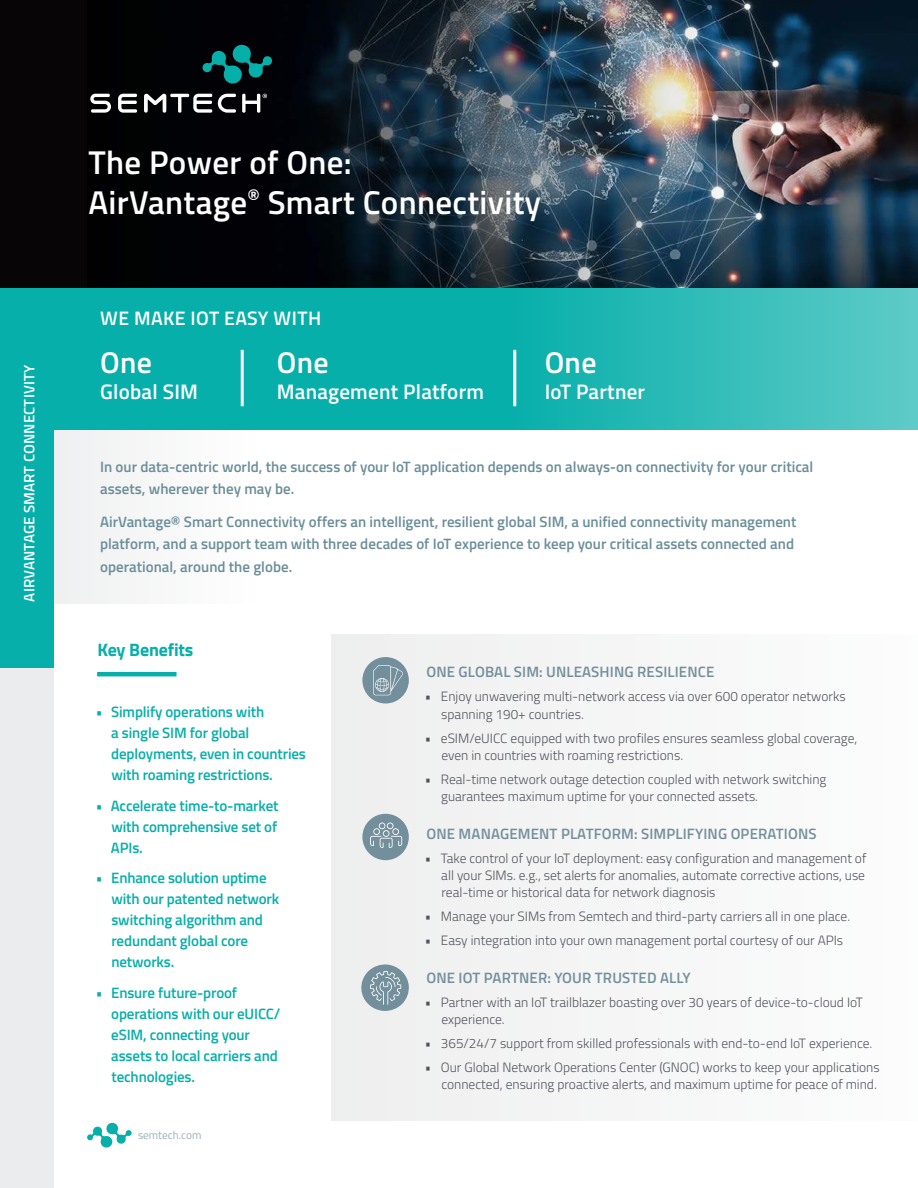
<style>
.page{position:relative;width:918px;height:1188px;background:#fff}
.page>*{position:absolute;margin:0;border:0;box-sizing:border-box;transform-origin:0 0}
.t1{font:600 33px/40.5px "Titillium Web";letter-spacing:.01em;color:#fff}
.t2{font:600 30px "Titillium Web";letter-spacing:.01em;color:#fff}
.t3{font:600 21px "Titillium Web";letter-spacing:.01em;color:#fff}
.t4{font:600 19.5px "Titillium Web";letter-spacing:.02em;color:#fff}
.t5{font:700 18px "Titillium Web";letter-spacing:-.01em;color:#07afaa}
.t6{font:600 15px/22.5px "Titillium Web";color:#6b8e9a}
.t7{font:600 15px/21px "Titillium Web";letter-spacing:-.01em;color:#07afaa}
.t8{font:600 15px "Titillium Web";letter-spacing:.01em;color:#738f9b}
.t9{font:600 15px "Titillium Web";letter-spacing:.01em;color:#fff}
.t10{font:300 13.5px/17.2px "Titillium Web";color:#52555b}
.t11{font:11.25px "Titillium Web";color:#99b1b9}
</style>
<div class="page">
<div style="left:0;top:240px;width:54px;height:948px;background:#ebeced"></div>
<div style="left:0;top:401px;width:255px;height:203px;background:#f6f7f7"></div>
<svg style="left:54px;top:287px;width:864px;height:143px;fill:#07afaa"></svg>
<div style="left:0;top:284px;width:54px;height:383px;background:#07afaa"></div>
<div style="left:0;top:0;width:918px;height:287px;background:#070506"></div>
<img style="left:94px;top:0;width:824px;height:287px">
<svg style="left:202px;top:43px;width:71px;height:42px"></svg>
<svg style="left:90px;top:94px;width:21px;height:19px"></svg>
<svg style="left:218px;top:94px;width:18px;height:19px"></svg>
<svg style="left:118px;top:94px;width:19px;height:19px"></svg>
<svg style="left:242px;top:94px;width:25px;height:19px"></svg>
<svg style="left:144px;top:93px;width:68px;height:20px"></svg>
<svg style="left:87px;top:1122px;width:45px;height:26px"></svg>
<hr style="left:97px;top:672px;width:80px;height:4px;background:#07afaa">
<div style="left:332px;top:634px;width:586px;height:486px;background:#f5f5f5"></div>
<hr style="left:241px;top:350px;width:3px;height:56px;background:#fff">
<hr style="left:513px;top:350px;width:3px;height:56px;background:#fff">
<svg style="left:361px;top:964px;width:48px;height:47px"></svg>
<div style="left:362px;top:657px;width:47px;height:47px;background:#738f9b;border-radius:50%"></div>
<svg style="left:373px;top:665px;width:30px;height:30px"></svg>
<div style="left:362px;top:814px;width:47px;height:46px;background:#738f9b;border-radius:50%"></div>
<svg style="left:370px;top:823px;width:32px;height:25px"></svg>
<p class="t9" style="left:18px;top:602px;width:238px;rotate:-90deg">AIRVANTAGE SMART CONNECTIVITY</p>
<h1 class="t1" style="left:88px;top:140px;width:454px">The Power of One:<br>AirVantage<sup>®</sup> Smart Connectivity</h1>
<h3 class="t4" style="left:100px;top:304px;width:222px">WE MAKE IOT EASY WITH</h3>
<h2 class="t2" style="left:100px;top:340px;width:53px">One</h2>
<h3 class="t3" style="left:100px;top:376px;width:99px">Global SIM</h3>
<h2 class="t2" style="left:277px;top:340px;width:53px">One</h2>
<h3 class="t3" style="left:277px;top:376px;width:209px">Management Platform</h3>
<h2 class="t2" style="left:545px;top:340px;width:53px">One</h2>
<h3 class="t3" style="left:545px;top:376px;width:102px">IoT Partner</h3>
<p class="t6" style="left:100px;top:455px;width:715px">In our data-centric world, the success of your IoT application depends on always-on connectivity for your critical assets, wherever they may be.</p>
<p class="t6" style="left:100px;top:509px;width:698px">AirVantage® Smart Connectivity offers an intelligent, resilient global SIM, a unified connectivity management platform, and a support team with three decades of IoT experience to keep your critical assets connected and operational, around the globe.</p>
<h3 class="t5" style="left:98px;top:636px;width:97px">Key Benefits</h3>
<p class="t7" style="left:111px;top:701px;width:196px;text-indent:-15px">• Simplify operations with<br>a single SIM for global deployments, even in countries with roaming restrictions.</p>
<p class="t7" style="left:111px;top:794px;width:169px;text-align:justify;text-indent:-15px">• Accelerate time-to-market with comprehensive set of APIs.</p>
<p class="t7" style="left:111px;top:867px;width:169px;text-indent:-16px">• Enhance solution uptime with our patented network switching algorithm and redundant global core networks.</p>
<p class="t7" style="left:111px;top:982px;width:171px;text-indent:-15px">• Ensure future-proof operations with our eUICC/ eSIM, connecting your assets to local carriers and technologies.</p>
<p class="t11" style="left:138px;top:1127px;width:65px">semtech.com</p>
<p class="t8" style="left:426px;top:661px;width:290px">ONE GLOBAL SIM: UNLEASHING RESILIENCE</p>
<p class="t10" style="left:441px;top:687px;width:406px;text-indent:-16px">• Enjoy unwavering multi-network access via over 600 operator networks spanning 190+ countries.</p>
<p class="t10" style="left:441px;top:729px;width:418px;text-indent:-16px">• eSIM/eUICC equipped with two profiles ensures seamless global coverage, even in countries with roaming restrictions.</p>
<p class="t10" style="left:441px;top:770px;width:387px;text-indent:-16px">• Real-time network outage detection coupled with network switching guarantees maximum uptime for your connected assets.</p>
<p class="t8" style="left:426px;top:822px;width:392px">ONE MANAGEMENT PLATFORM: SIMPLIFYING OPERATIONS</p>
<p class="t10" style="left:441px;top:849px;width:427px;text-align:justify;text-indent:-16px">• Take control of your IoT deployment: easy configuration and management of all your SIMs. e.g., set alerts for anomalies, automate corrective actions, use real-time or historical data for network diagnosis</p>
<p class="t10" style="left:425px;top:907px;width:427px">• Manage your SIMs from Semtech and third-party carriers all in one place.</p>
<p class="t10" style="left:425px;top:931px;width:420px">• Easy integration into your own management portal courtesy of our APIs</p>
<p class="t8" style="left:426px;top:966px;width:266px">ONE IOT PARTNER: YOUR TRUSTED ALLY</p>
<p class="t10" style="left:441px;top:993px;width:423px;text-indent:-16px">• Partner with an IoT trailblazer boasting over 30 years of device-to-cloud IoT experience.</p>
<p class="t10" style="left:425px;top:1034px;width:449px">• 365/24/7 support from skilled professionals with end-to-end IoT experience.</p>
<p class="t10" style="left:425px;top:1058px;width:456px;text-align:right">• Our Global Network Operations Center (GNOC) works to keep your applications connected, ensuring proactive alerts, and maximum uptime for peace of mind.</p>
</div>
